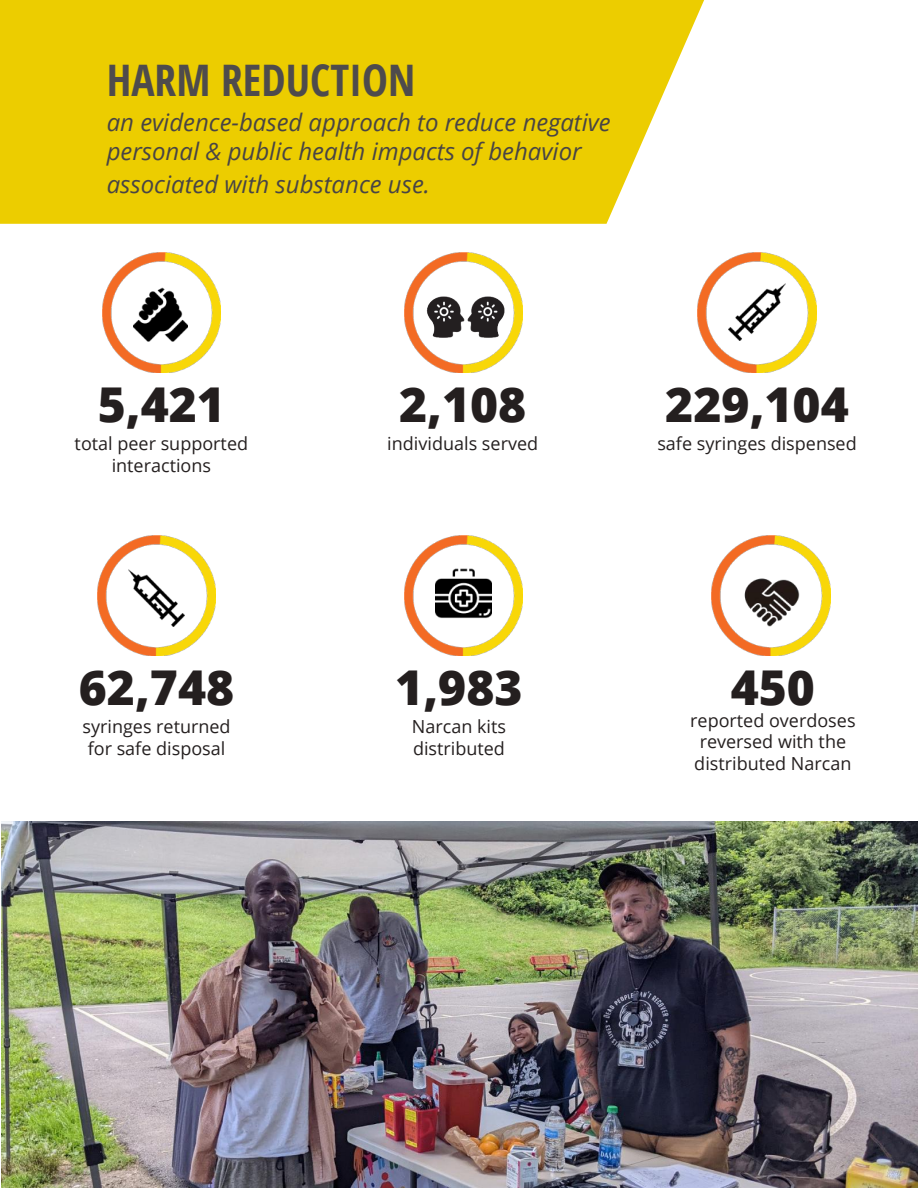
<style>
.page{position:relative;width:918px;height:1188px;background:#fff}
.page>*{position:absolute;margin:0;border:0;box-sizing:border-box;transform-origin:0 0}
.t1{font:800 48px "Open Sans";color:#241f1f}
.t2{font:700 condensed 43.5px "Open Sans";color:#4e4b4c}
.t3{font:italic 24px/28.8px "Open Sans";color:#484445}
.t4{font:18px/21.6px "Open Sans";color:#241f1f}
</style>
<div class="page">
<svg style="left:0;top:0;width:704px;height:224px;background:#edd011"></svg>
<img style="left:2px;top:822px;width:916px;height:366px">
<img style="left:102px;top:253px;width:119px;height:120px">
<img style="left:134px;top:287px;width:54px;height:54px">
<img style="left:404px;top:253px;width:119px;height:120px">
<img style="left:473px;top:291px;width:41px;height:51px">
<img style="left:424px;top:291px;width:49px;height:51px">
<img style="left:698px;top:253px;width:118px;height:120px">
<img style="left:404px;top:536px;width:119px;height:119px">
<img style="left:711px;top:536px;width:119px;height:119px">
<img style="left:739px;top:571px;width:64px;height:59px">
<img style="left:729px;top:283px;width:56px;height:57px">
<img style="left:97px;top:536px;width:119px;height:119px">
<img style="left:128px;top:570px;width:57px;height:57px">
<h2 class="t2" style="left:107px;top:50px;width:310px">HARM REDUCTION</h2>
<h3 class="t3" style="left:107px;top:108px;width:506px">an evidence-based approach to reduce negative personal &amp; public health impacts of behavior</h3>
<h3 class="t3" style="left:107px;top:169px;width:325px">associated with substance use.</h3>
<h1 class="t1" style="left:98px;top:368px;width:129px">5,421</h1>
<p class="t4" style="left:75px;top:433px;width:175px;text-align:center">total peer supported interactions</p>
<h1 class="t1" style="left:399px;top:368px;width:129px">2,108</h1>
<p class="t4" style="left:387px;top:433px;width:152px">individuals served</p>
<h1 class="t1" style="left:665px;top:368px;width:185px">229,104</h1>
<p class="t4" style="left:657px;top:433px;width:201px">safe syringes dispensed</p>
<h1 class="t1" style="left:79px;top:651px;width:157px">62,748</h1>
<p class="t4" style="left:82px;top:716px;width:150px">syringes returned for safe disposal</p>
<h1 class="t1" style="left:395px;top:651px;width:129px">1,983</h1>
<p class="t4" style="left:412px;top:716px;width:96px">Narcan kits distributed</p>
<h1 class="t1" style="left:731px;top:651px;width:86px">450</h1>
<p class="t4" style="left:690px;top:709px;width:167px">reported overdoses reversed with the distributed Narcan</p>
</div>
